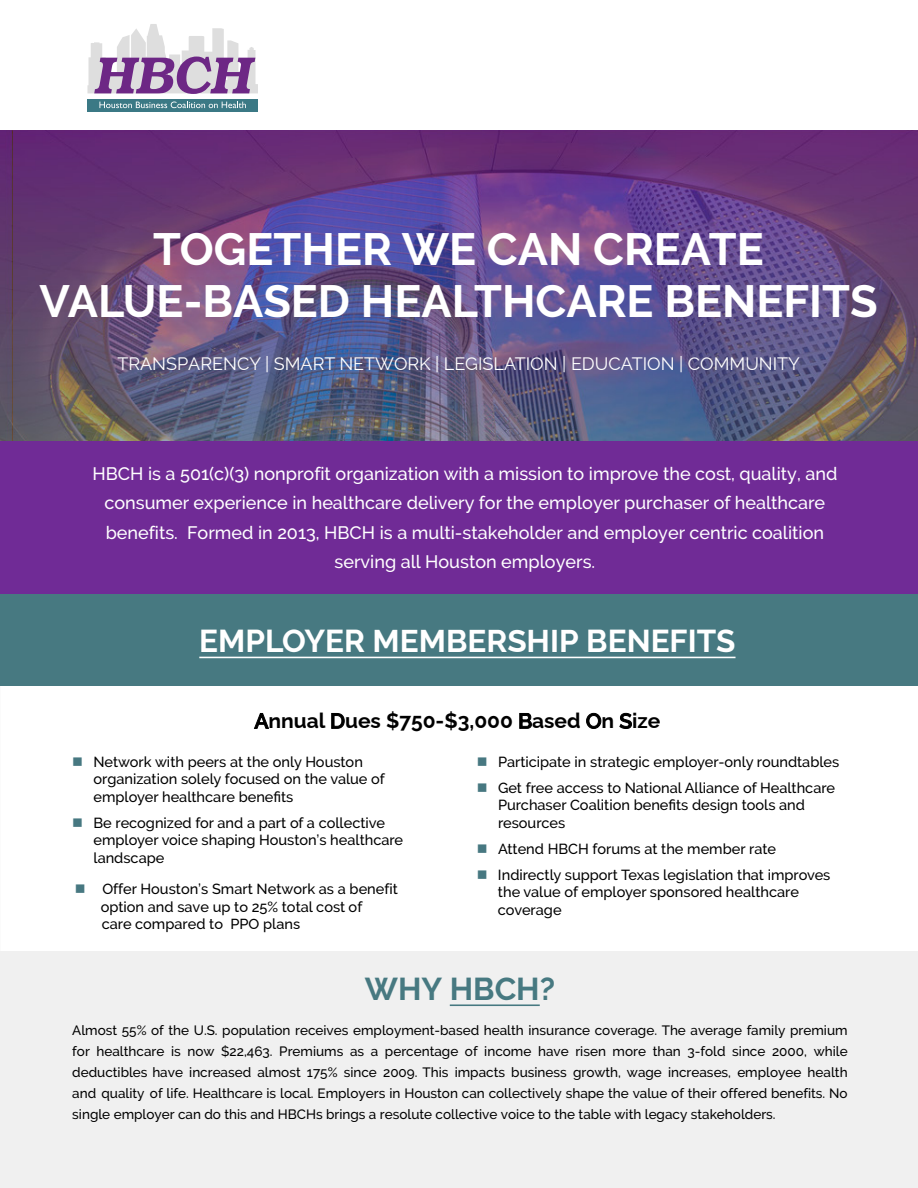
<style>
.page{position:relative;width:918px;height:1188px;background:#fff}
.page>*{position:absolute;margin:0;border:0;box-sizing:border-box;transform-origin:0 0}
.t1{font:700 45px/51.4px "Raleway";color:#fff;text-align:center}
.t2{font:700 31.5px "Raleway";color:#fff}
.t3{font:700 31.5px "Raleway";color:#477981}
.t4{font:700 21px "Raleway";color:#000}
.t5{font:500 18px/29.4px "Raleway";color:#fff;text-align:center}
.t6{font:18px "Raleway";color:#fff}
.t7{font:500 14.55px/17.4px "Raleway";color:#000}
.t8{font:500 13.5px/21px "Raleway";color:#000;text-align:justify}
.s1{font-style:inherit}
.s2{font-weight:600}
</style>
<div class="page">
<div style="left:0;top:951px;width:918px;height:237px;background:#f0f0f0"></div>
<img style="left:0;top:131px;width:918px;height:310px">
<div style="left:87px;top:99px;width:171px;height:12px;background:#3b7985"></div>
<svg style="left:87px;top:24px;width:171px;height:70px"></svg>
<svg style="left:99px;top:102px;width:147px;height:6px"></svg>
<div style="left:0;top:441px;width:918px;height:171px;background:#702b96"></div>
<hr style="left:450px;top:1004px;width:90px;height:2px;background:#477981">
<div style="left:0;top:594px;width:918px;height:91px;background:#477981"></div>
<hr style="left:199px;top:657px;width:537px;height:1px;background:#fff">
<h1 class="t1" style="left:39px;top:224px;width:840px">TOGETHER WE CAN CREATE<br>VALUE-BASED HEALTHCARE BENEFITS</h1>
<p class="t6" style="left:117px;top:349px;width:684px">TRANSPARENCY | SMART NETWORK | LEGISLATION | EDUCATION | COMMUNITY</p>
<p class="t5" style="left:92px;top:459px;width:746px">HBCH is a 501(c)(3) nonprofit organization with a mission to improve the cost, quality, and consumer experience in healthcare delivery for the employer purchaser of healthcare benefits. Formed in 2013, HBCH is a multi-stakeholder and employer centric coalition serving all Houston employers.</p>
<h2 class="t2" style="left:199px;top:623px;width:538px">EMPLOYER <span class="s1">MEMBERSHIP</span> BENEFITS</h2>
<h3 class="t4" style="left:254px;top:704px;width:408px"><span class="s2">A</span>nnual <span class="s2">D</span>ues $750-$3,000 <span class="s2">B</span>ased <span class="s2">O</span>n <span class="s2">S</span>ize</h3>
<p class="t7" style="left:94px;top:753px;width:293px">Network with peers at the only Houston organization solely focused on the value of employer healthcare benefits</p>
<p class="t7" style="left:94px;top:814px;width:311px">Be recognized for and a part of a collective employer voice shaping Houston’s healthcare landscape</p>
<p class="t7" style="left:101px;top:881px;width:299px">Offer Houston’s Smart Network as a benefit option and save up to 25% total cost of<br>care compared to PPO plans</p>
<p class="t7" style="left:498px;top:749px;width:343px;line-height:26px">Participate in strategic employer-only roundtables<br>Get free access to National Alliance of Healthcare</p>
<p class="t7" style="left:498px;top:797px;width:308px">Purchaser Coalition benefits design tools and resources</p>
<p class="t7" style="left:498px;top:836px;width:334px;line-height:26px">Attend HBCH forums at the member rate<br>Indirectly support Texas legislation that improves</p>
<p class="t7" style="left:498px;top:883px;width:302px">the value of employer sponsored healthcare coverage</p>
<h2 class="t3" style="left:365px;top:971px;width:192px">WHY HBCH?</h2>
<p class="t8" style="left:72px;top:1020px;width:777px">Almost 55% of the U.S. population receives employment-based health insurance coverage. The average family premium for healthcare is now $22,463. Premiums as a percentage of income have risen more than 3-fold since 2000, while deductibles have increased almost 175% since 2009. This impacts business growth, wage increases, employee health and quality of life. Healthcare is local. Employers in Houston can collectively shape the value of their offered benefits. No single employer can do this and HBCHs brings a resolute collective voice to the table with legacy stakeholders.</p>
</div>
